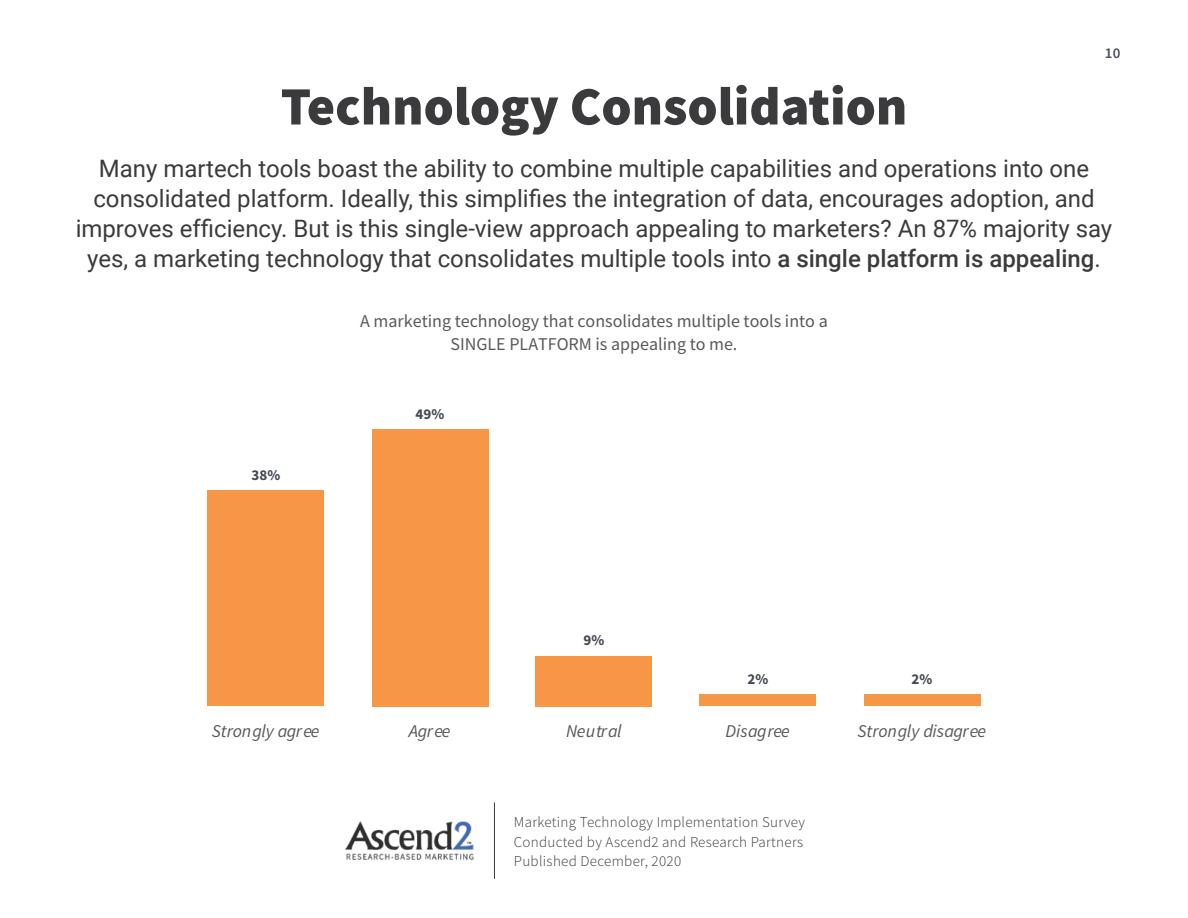
<style>
.page{position:relative;width:1188px;height:918px;background:#fff}
.page>*{position:absolute;margin:0;border:0;box-sizing:border-box;transform-origin:0 0}
.t1{font:900 54px "Source Sans Pro";color:#3b3a3c}
.t2{font:24px/30px "Roboto";color:#3b3a3c;text-align:center}
.t3{font:18px/22.5px "Source Sans Pro";color:#595959;text-align:center}
.t4{font:italic 18px "Source Sans Pro";letter-spacing:-.01em;color:#595959}
.t5{font:300 15px/19.5px "Source Sans Pro";letter-spacing:.02em;color:#3b3a3c}
.t6{font:700 15px "Source Sans Pro";color:#424952}
.t7{font:600 15px "Source Sans Pro";color:#475066}
.s1{font-weight:500}
</style>
<div class="page">
<img style="left:345px;top:821px;width:129px;height:39px">
<hr style="left:494px;top:802px;width:1px;height:77px;background:#3b3a3c">
<div style="left:207px;top:490px;width:117px;height:216px;background:#f79647"></div>
<div style="left:372px;top:429px;width:117px;height:277px;background:#f79647"></div>
<div style="left:536px;top:656px;width:116px;height:50px;background:#f79647"></div>
<div style="left:699px;top:694px;width:117px;height:12px;background:#f79647"></div>
<div style="left:864px;top:694px;width:117px;height:12px;background:#f79647"></div>
<p class="t7" style="left:1105px;top:43px;width:17px">10</p>
<h1 class="t1" style="left:281px;top:69px;width:628px">Technology Consolidation</h1>
<p class="t2" style="left:76px;top:152px;width:1038px">Many martech tools boast the ability to combine multiple capabilities and operations into one consolidated platform. Ideally, this simplifies the integration of data, encourages adoption, and improves efficiency. But is this single-view approach appealing to marketers? An 87% majority say yes, a marketing technology that consolidates multiple tools into <span class="s1">a single platform is appealing</span>.</p>
<p class="t3" style="left:360px;top:310px;width:469px">A marketing technology that consolidates multiple tools into a<br>SINGLE PLATFORM is appealing to me.</p>
<p class="t6" style="left:252px;top:465px;width:30px">38%</p>
<p class="t6" style="left:416px;top:403px;width:30px">49%</p>
<p class="t6" style="left:584px;top:630px;width:22px">9%</p>
<p class="t6" style="left:748px;top:669px;width:22px">2%</p>
<p class="t6" style="left:912px;top:669px;width:22px">2%</p>
<p class="t4" style="left:212px;top:719px;width:109px">Strongly agree</p>
<p class="t4" style="left:409px;top:719px;width:43px">Agree</p>
<p class="t4" style="left:566px;top:719px;width:57px">Neutral</p>
<p class="t4" style="left:726px;top:719px;width:66px">Disagree</p>
<p class="t4" style="left:857px;top:719px;width:130px">Strongly disagree</p>
<p class="t5" style="left:514px;top:813px;width:293px">Marketing Technology Implementation Survey<br>Conducted by Ascend2 and Research Partners<br>Published December, 2020</p>
</div>
